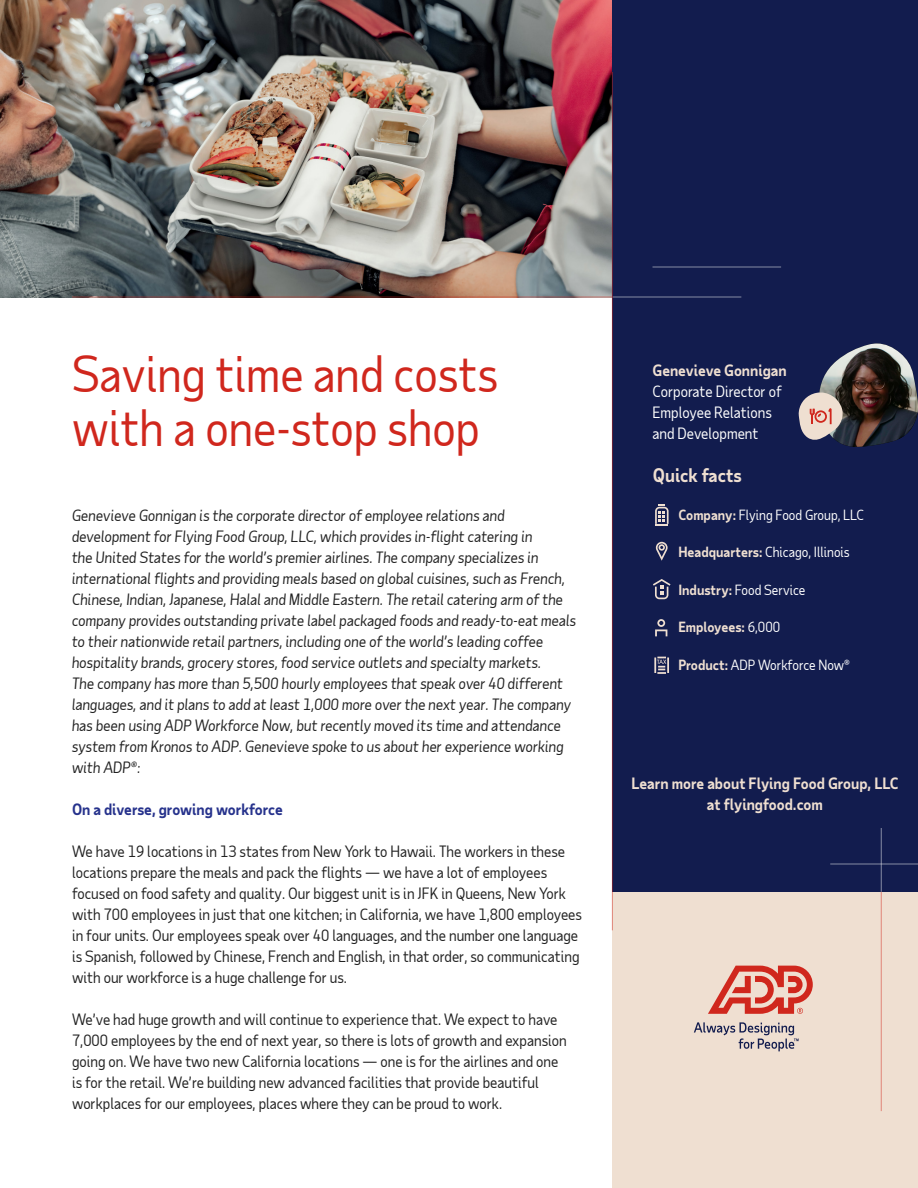
<style>
.page{position:relative;width:918px;height:1188px;background:#fff}
.page>*{position:absolute;margin:0;border:0;box-sizing:border-box;transform-origin:0 0}
.Case_study_title{font:48px/54px "Taub Sans";color:#d0271d}
.Accent_-_vitals{font:700 18px "Taub Sans";color:#efdfd1}
.Body{font:italic 15px/21px "Taub Sans";color:#222}
.Body-2{font:15px/21px "Taub Sans";color:#222}
.Body-3{font:15px/21px "Taub Sans";color:#fff}
.Second-level_heading{font:700 15px/21px "Taub Sans";color:#efdfd1;text-align:center}
.Second-level_heading-2{font:700 15px "Taub Sans";color:#26328c}
.Accent_-_vitals-2{font:13.5px "Taub Sans";color:#fff}
.Accent_-_vitals-3{font:700 13.5px "Taub Sans";color:#efdfd1}
.s1{font-weight:700;color:#efdfd1}
.s2{font-weight:400;color:#fff}
</style>
<div class="page">
<div style="left:612px;top:870px;width:306px;height:318px;background:#efdfd1"></div>
<div style="left:613px;top:0;width:305px;height:892px;background:#121c4e"></div>
<div style="left:500px;top:0;width:418px;height:297px;background:#121c4e"></div>
<img style="left:0;top:0;width:612px;height:297px">
<hr style="left:612px;top:72px;width:1px;height:858px;background:#d0271d">
<hr style="left:881px;top:892px;width:1px;height:219px;background:#d0271d">
<hr style="left:881px;top:828px;width:1px;height:64px;background:#fff">
<hr style="left:72px;top:297px;width:540px;height:1px;background:#d0271d">
<hr style="left:652px;top:267px;width:129px;height:1px;background:#fff">
<hr style="left:613px;top:297px;width:128px;height:1px;background:#fff">
<hr style="left:830px;top:864px;width:88px;height:1px;background:#fff">
<svg style="left:653px;top:579px;width:18px;height:20px"></svg>
<svg style="left:655px;top:504px;width:14px;height:22px"></svg>
<svg style="left:656px;top:542px;width:12px;height:19px"></svg>
<svg style="left:655px;top:619px;width:12px;height:17px"></svg>
<svg style="left:654px;top:657px;width:15px;height:17px"></svg>
<svg style="left:708px;top:966px;width:105px;height:48px"></svg>
<svg style="left:694px;top:1022px;width:105px;height:29px"></svg>
<img style="left:799px;top:343px;width:119px;height:104px">
<p class="Case_study_title" style="left:72px;top:346px;width:428px">Saving time and costs with a one-stop shop</p>
<p class="Body" style="left:72px;top:504px;width:506px">Genevieve Gonnigan is the corporate director of employee relations and development for Flying Food Group, LLC, which provides in-flight catering in<br>the United States for the world’s premier airlines. The company specializes in international flights and providing meals based on global cuisines, such as French, Chinese, Indian, Japanese, Halal and Middle Eastern. The retail catering arm of the company provides outstanding private label packaged foods and ready-to-eat meals to their nationwide retail partners, including one of the world’s leading coffee hospitality brands, grocery stores, food service outlets and specialty markets.<br>The company has more than 5,500 hourly employees that speak over 40 different languages, and it plans to add at least 1,000 more over the next year. The company has been using ADP Workforce Now, but recently moved its time and attendance system from Kronos to ADP. Genevieve spoke to us about her experience working with ADP®:</p>
<p class="Second-level_heading-2" style="left:72px;top:799px;width:213px">On a diverse, growing workforce</p>
<p class="Body-2" style="left:72px;top:840px;width:512px">We have 19 locations in 13 states from New York to Hawaii. The workers in these locations prepare the meals and pack the flights — we have a lot of employees focused on food safety and quality. Our biggest unit is in JFK in Queens, New York with 700 employees in just that one kitchen; in California, we have 1,800 employees in four units. Our employees speak over 40 languages, and the number one language is Spanish, followed by Chinese, French and English, in that order, so communicating with our workforce is a huge challenge for us.</p>
<p class="Body-2" style="left:72px;top:1008px;width:496px">We’ve had huge growth and will continue to experience that. We expect to have 7,000 employees by the end of next year, so there is lots of growth and expansion going on. We have two new California locations — one is for the airlines and one is for the retail. We’re building new advanced facilities that provide beautiful workplaces for our employees, places where they can be proud to work.</p>
<p class="Body-3" style="left:652px;top:360px;width:136px"><span class="s1">Genevieve Gonnigan<br></span>Corporate Director of<br>Employee Relations and Development</p>
<p class="Accent_-_vitals" style="left:653px;top:464px;width:90px">Quick facts</p>
<p class="Accent_-_vitals-2" style="left:678px;top:506px;width:187px"><span class="s1">Company:</span> Flying Food Group, LLC</p>
<p class="Accent_-_vitals-2" style="left:678px;top:544px;width:173px"><span class="s1">Headquarters:</span> Chicago, Illinois</p>
<p class="Accent_-_vitals-2" style="left:678px;top:581px;width:129px"><span class="s1">Industry:</span> Food Service</p>
<p class="Accent_-_vitals-3" style="left:678px;top:618px;width:103px">Employees: <span class="s2">6,000</span></p>
<p class="Accent_-_vitals-2" style="left:678px;top:656px;width:173px"><span class="s1">Product:</span> ADP Workforce Now®</p>
<p class="Second-level_heading" style="left:632px;top:772px;width:268px">Learn more about Flying Food Group, LLC at flyingfood.com</p>
</div>
